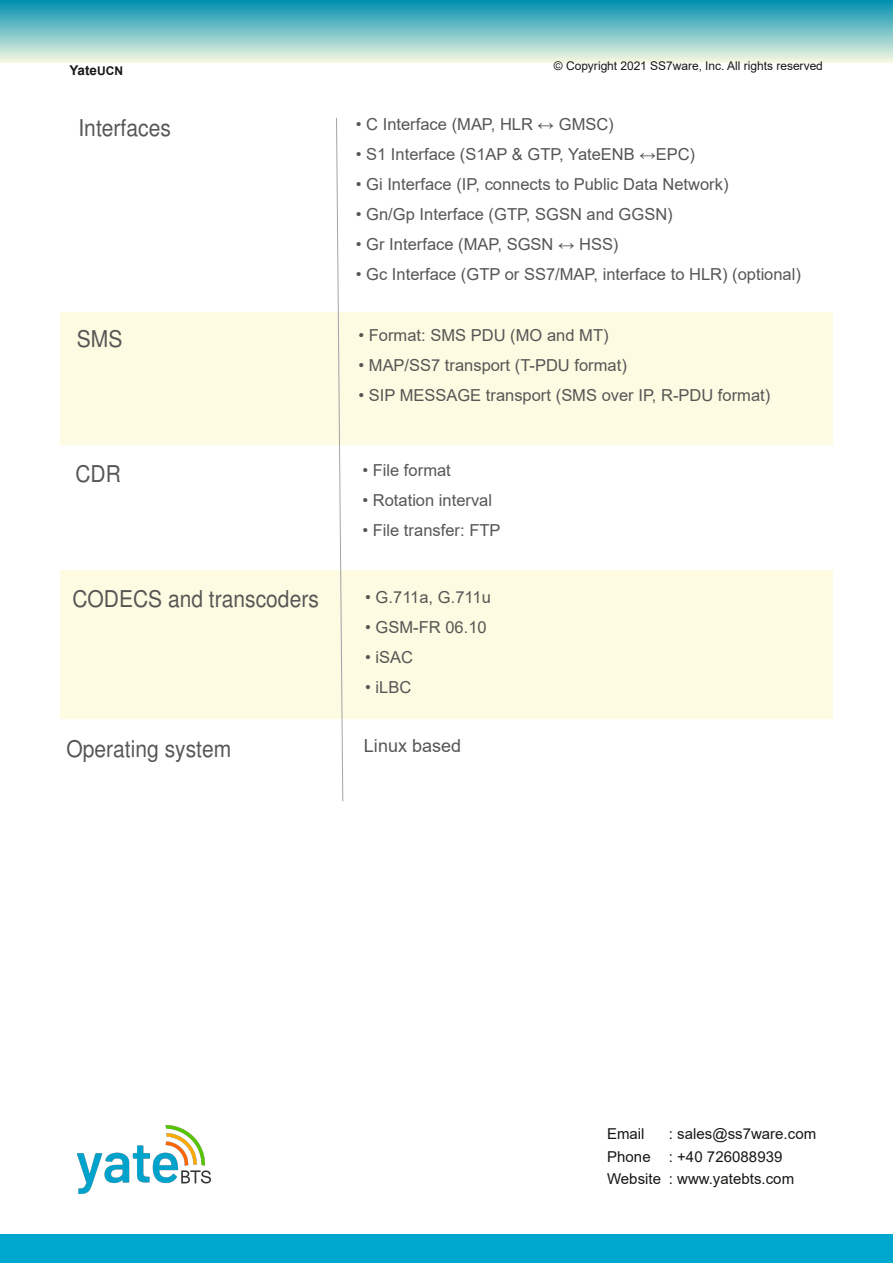
<style>
.page{position:relative;width:893px;height:1263px;background:#fff}
.page>*{position:absolute;margin:0;border:0;box-sizing:border-box;transform-origin:0 0}
.t1{font:23.1px "Tarablus";color:#565655;scale:.91 1}
.t2{font:18px "Arial";color:#565655}
.t3{font:16.5px "Arial";color:#565655}
.t4{font:15px/22.5px "Arial";letter-spacing:.005em;color:#181715}
.t5{font:700 13.5px "Arial";color:#181715}
.t6{font:12px "Arial";letter-spacing:-.005em;color:#181715}
.s1{font-size:12px}
</style>
<div class="page">
<div style="left:60px;top:571px;width:773px;height:148px;background:#fdfbe2"></div>
<div style="left:60px;top:313px;width:773px;height:132px;background:#fdfbe2"></div>
<div style="left:1px;top:0;width:891px;height:63px;background:linear-gradient(to bottom,#008fb0,#f8f9e1)"></div>
<svg style="left:336px;top:117px;width:8px;height:685px"></svg>
<div style="left:0;top:1234px;width:893px;height:29px;background:#00a8cf"></div>
<img style="left:77px;top:1126px;width:134px;height:67px">
<p class="t5" style="left:69px;top:62px;width:55px">Yate<span class="s1">UCN</span></p>
<p class="t6" style="left:554px;top:59px;width:271px">© Copyright 2021 SS7ware, Inc. All rights reserved</p>
<h1 class="t1" style="left:78px;top:107px;width:103px">Interfaces</h1>
<p class="t3" style="left:356px;top:115px;width:260px">• C Interface (MAP, HLR ↔ GMSC)</p>
<p class="t3" style="left:356px;top:145px;width:341px">• S1 Interface (S1AP &amp; GTP, YateENB ↔EPC)</p>
<p class="t3" style="left:356px;top:175px;width:374px">• Gi Interface (IP, connects to Public Data Network)</p>
<p class="t3" style="left:356px;top:205px;width:319px">• Gn/Gp Interface (GTP, SGSN and GGSN)</p>
<p class="t3" style="left:356px;top:235px;width:264px">• Gr Interface (MAP, SGSN ↔ HSS)</p>
<p class="t3" style="left:356px;top:265px;width:447px">• Gc Interface (GTP or SS7/MAP, interface to HLR) (optional)</p>
<h1 class="t1" style="left:77px;top:319px;width:51px">SMS</h1>
<p class="t3" style="left:358px;top:326px;width:252px">• Format: SMS PDU (MO and MT)</p>
<p class="t3" style="left:358px;top:356px;width:270px">• MAP/SS7 transport (T-PDU format)</p>
<p class="t3" style="left:358px;top:386px;width:413px">• SIP MESSAGE transport (SMS over IP, R-PDU format)</p>
<h1 class="t1" style="left:75px;top:454px;width:51px">CDR</h1>
<p class="t3" style="left:362px;top:461px;width:90px">• File format</p>
<p class="t3" style="left:362px;top:491px;width:131px">• Rotation interval</p>
<p class="t3" style="left:362px;top:521px;width:140px">• File transfer: FTP</p>
<h1 class="t1" style="left:72px;top:578px;width:272px">CODECS and transcoders</h1>
<p class="t3" style="left:365px;top:588px;width:127px">• G.711a, G.711u</p>
<p class="t3" style="left:365px;top:618px;width:123px">• GSM-FR 06.10</p>
<p class="t3" style="left:365px;top:648px;width:49px">• iSAC</p>
<p class="t3" style="left:365px;top:678px;width:48px">• iLBC</p>
<h1 class="t1" style="left:66px;top:728px;width:183px">Operating system</h1>
<p class="t2" style="left:364px;top:736px;width:99px">Linux based</p>
<p class="t4" style="left:607px;top:1123px;width:211px;text-indent:62px">: sales@ss7ware.com<br>Phone : +40 726088939<br>Website : www.yatebts.com</p>
<p class="t4" style="left:607px;top:1123px;width:39px">Email</p>
</div>
